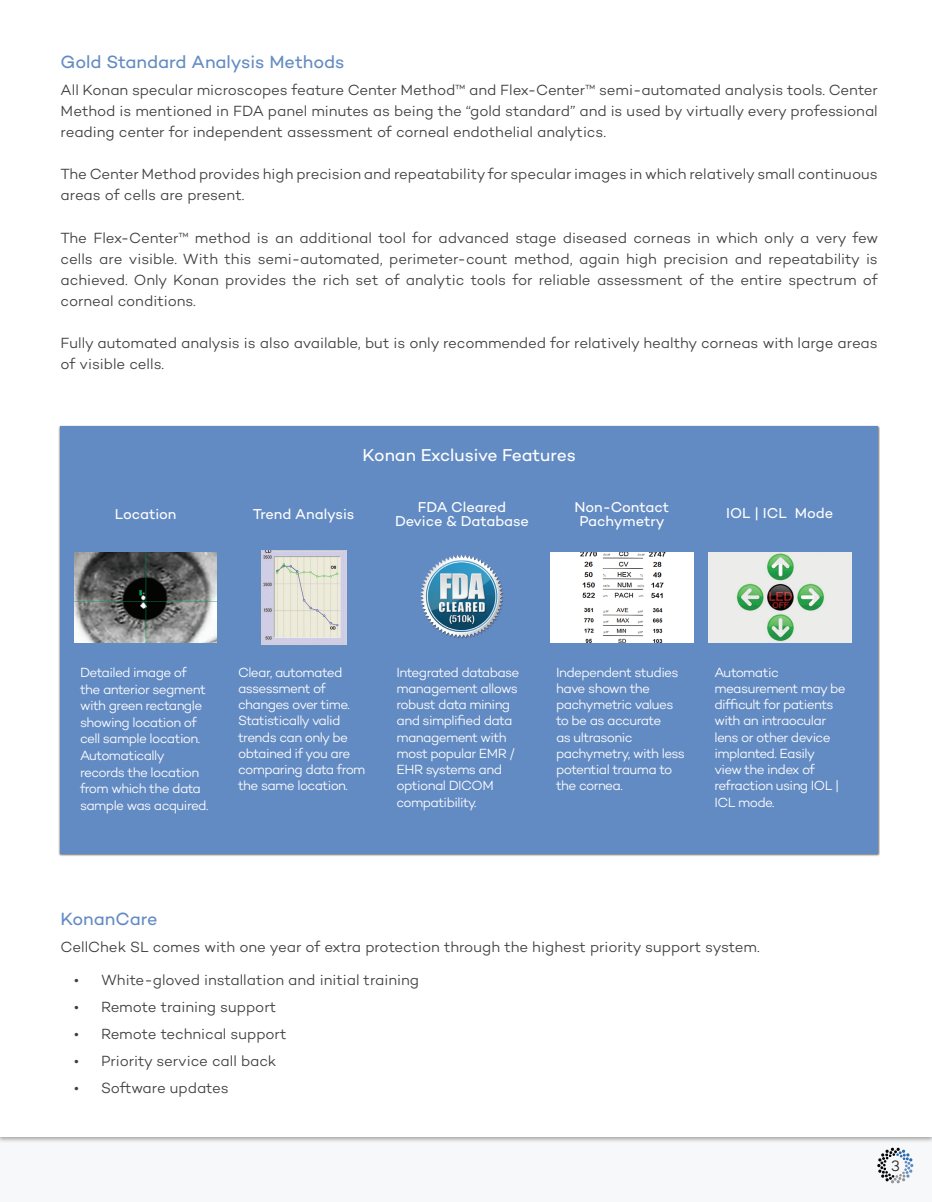
<style>
.page{position:relative;width:932px;height:1202px;background:#fff}
.page>*{position:absolute;margin:0;border:0;box-sizing:border-box;transform-origin:0 0}
.t1{font:18px "Campton";letter-spacing:-.005em;color:#638bc3}
.t2{font:17.55px "Campton";letter-spacing:-.01em;color:#fff}
.t3{font:300 15.3px "Campton";color:#231f20}
.t4{font:300 15px/21px "Campton";letter-spacing:-.005em;color:#3e3e3f;text-align:justify}
.t5{font:14.55px/14.5px "Campton";letter-spacing:-.005em;color:#fff;text-align:center}
.t6{font:300 13.5px/16.2px "Campton";letter-spacing:-.045em;color:#fff}
</style>
<div class="page">
<div style="left:0;top:1096px;width:932px;height:105px;background:#f7f8f9"></div>
<div style="left:0;top:0;width:932px;height:1136px;background:#fff"></div>
<svg style="left:877px;top:1147px;width:36px;height:36px"></svg>
<div style="left:61px;top:426px;width:816px;height:427px;background:#638bc3"></div>
<img style="left:74px;top:552px;width:143px;height:90px">
<img style="left:420px;top:554px;width:84px;height:85px">
<img style="left:708px;top:552px;width:143px;height:90px">
<img style="left:261px;top:550px;width:85px;height:94px">
<img style="left:550px;top:552px;width:143px;height:90px">
<p class="t1" style="left:61px;top:51px;width:285px">Gold Standard Analysis Methods</p>
<p class="t4" style="left:61px;top:80px;width:818px">All Konan specular microscopes feature Center Method™ and Flex-Center™ semi-automated analysis tools. Center Method is mentioned in FDA panel minutes as being the “gold standard” and is used by virtually every professional reading center for independent assessment of corneal endothelial analytics.</p>
<p class="t4" style="left:61px;top:164px;width:818px">The Center Method provides high precision and repeatability for specular images in which relatively small continuous areas of cells are present.</p>
<p class="t4" style="left:61px;top:227px;width:819px">The Flex-Center™ method is an additional tool for advanced stage diseased corneas in which only a very few cells are visible. With this semi-automated, perimeter-count method, again high precision and repeatability is achieved. Only Konan provides the rich set of analytic tools for reliable assessment of the entire spectrum of corneal conditions.</p>
<p class="t4" style="left:61px;top:332px;width:818px">Fully automated analysis is also available, but is only recommended for relatively healthy corneas with large areas of visible cells.</p>
<p class="t5" style="left:115px;top:506px;width:63px">Location</p>
<p class="t2" style="left:362px;top:444px;width:215px">Konan Exclusive Features</p>
<p class="t5" style="left:253px;top:506px;width:103px">Trend Analysis</p>
<p class="t5" style="left:418px;top:499px;width:90px">FDA Cleared</p>
<p class="t5" style="left:395px;top:513px;width:135px">Device &amp; Database</p>
<p class="t5" style="left:574px;top:499px;width:96px">Non-Contact<br>Pachymetry</p>
<p class="t5" style="left:726px;top:505px;width:108px">IOL | ICL Mode</p>
<p class="t6" style="left:80px;top:663px;width:130px;line-height:16.6px">Detailed image of the anterior segment with green rectangle showing location of cell sample location.<br>Automatically records the location from which the data sample was acquired.</p>
<p class="t6" style="left:238px;top:664px;width:129px">Clear, automated assessment of changes over time.<br>Statistically valid trends can only be obtained if you are comparing data from the same location.</p>
<p class="t6" style="left:396px;top:664px;width:124px">Integrated database management allows robust data mining and simplified data management with most popular EMR /<br>EHR systems and optional DICOM compatibility.</p>
<p class="t6" style="left:556px;top:664px;width:130px">Independent studies have shown the pachymetric values to be as accurate<br>as ultrasonic pachymetry, with less potential trauma to the cornea.</p>
<p class="t6" style="left:714px;top:664px;width:133px">Automatic measurement may be difficult for patients with an intraocular lens or other device implanted. Easily view the index of refraction using IOL |<br>ICL mode.</p>
<p class="t1" style="left:61px;top:907px;width:98px">KonanCare</p>
<p class="t4" style="left:61px;top:936px;width:700px">CellChek SL comes with one year of extra protection through the highest priority support system.</p>
<p class="t4" style="left:74px;top:969px;width:346px">• White-gloved installation and initial training</p>
<p class="t4" style="left:74px;top:996px;width:203px">• Remote training support</p>
<p class="t4" style="left:74px;top:1023px;width:214px">• Remote technical support</p>
<p class="t4" style="left:74px;top:1050px;width:204px">• Priority service call back</p>
<p class="t4" style="left:74px;top:1077px;width:156px">• Software updates</p>
<p class="t3" style="left:891px;top:1155px;width:10px">3</p>
</div>
